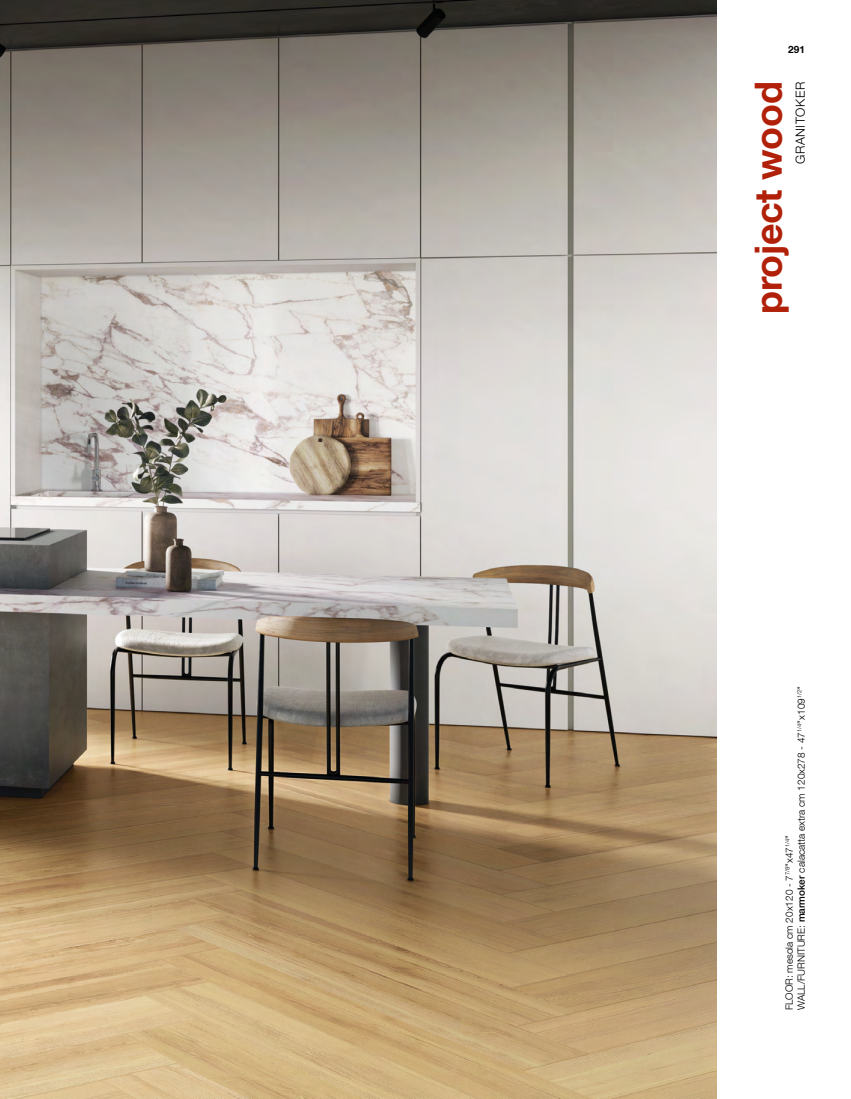
<style>
.page{position:relative;width:851px;height:1099px;background:#fff}
.page>*{position:absolute;margin:0;border:0;box-sizing:border-box;transform-origin:0 0}
.t1{font:700 37.5px "Helvetica Neue LT Com";letter-spacing:-.01em;color:#b12009}
.t2{font:300 12.5px "Helvetica Neue LT Com";letter-spacing:.05em;color:#000}
.t3{font:300 10px/12px "Helvetica Neue LT Com";color:#000}
.t4{font:700 10px "Helvetica Neue LT Com";color:#000}
.s1{font-weight:500}
</style>
<div class="page">
<img style="left:0;top:0;width:716px;height:1098px">
<p class="t4" style="left:788px;top:43px;width:18px">291</p>
<h1 class="t1" style="left:744px;top:313px;width:233px;rotate:-90deg">project wood</h1>
<p class="t2" style="left:792px;top:164px;width:84px;rotate:-90deg">GRANITOKER</p>
<p class="t3" style="left:783px;top:1010px;width:325px;rotate:-90deg">FLOOR: mesola cm 20x120 - 7<sup>7/8</sup>”x47<sup>1/4</sup>”<br>WALL/FURNITURE: <span class="s1">marmoker</span> calacatta extra cm 120x278 - 47<sup>1/4</sup>”x109<sup>1/2</sup>”</p>
</div>
